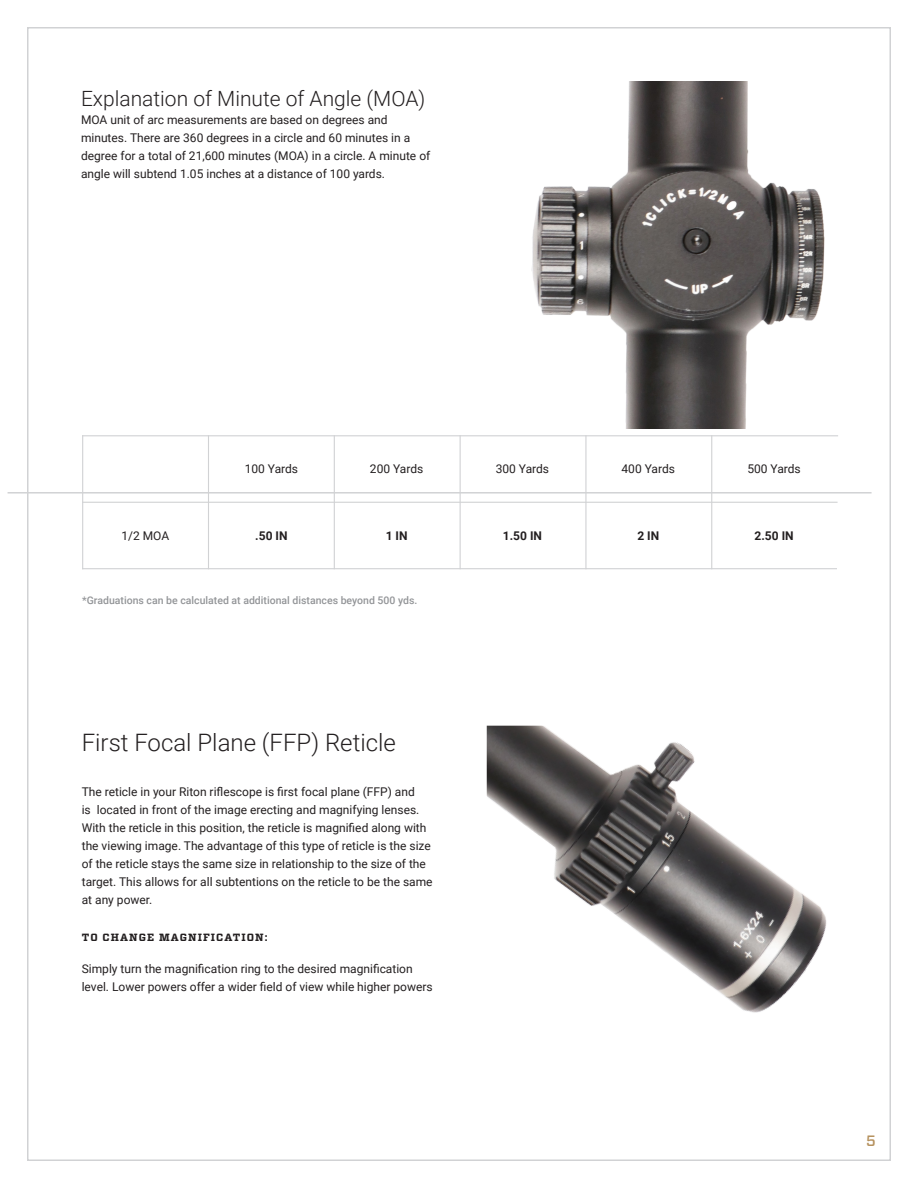
<style>
.page{position:relative;width:918px;height:1188px;background:#fff}
.page>*{position:absolute;margin:0;border:0;box-sizing:border-box;transform-origin:0 0}
._25{font:300 24px "Roboto";color:#231f20}
._25-2{font:300 21px "Roboto";color:#231f20}
.t1{font:500 15px "Vitesse";color:#b6925f}
._125{font:12px/18px "Roboto";color:#231f20}
._25-3{font:12px/18px "Roboto";color:#231f20}
.t2{font:700 12px "Roboto";color:#231f20}
.t3{font:500 10.5px "Roboto";color:#939598}
._125-2{font:700 10.5px "Vitesse";letter-spacing:.1em;color:#231f20}
</style>
<div class="page">
<img style="left:531px;top:81px;width:294px;height:348px">
<hr style="left:82px;top:435px;width:756px;height:1px;background:#d1d2d4">
<hr style="left:82px;top:502px;width:756px;height:1px;background:#d1d2d4">
<hr style="left:82px;top:568px;width:755px;height:1px;background:#d1d2d4">
<hr style="left:208px;top:435px;width:1px;height:134px;background:#d1d2d4">
<hr style="left:82px;top:435px;width:1px;height:134px;background:#d1d2d4">
<hr style="left:334px;top:435px;width:1px;height:134px;background:#d1d2d4">
<hr style="left:460px;top:435px;width:1px;height:134px;background:#d1d2d4">
<hr style="left:585px;top:435px;width:1px;height:134px;background:#d1d2d4">
<hr style="left:711px;top:435px;width:1px;height:134px;background:#d1d2d4">
<hr style="left:8px;top:492px;width:864px;height:2px;background:#d1d2d4">
<img style="left:487px;top:726px;width:340px;height:287px">
<p class="_25-2" style="left:81px;top:84px;width:346px">Explanation of Minute of Angle (MOA)</p>
<p class="_25-3" style="left:81px;top:110px;width:351px">MOA unit of arc measurements are based on degrees and minutes. There are 360 degrees in a circle and 60 minutes in a degree for a total of 21,600 minutes (MOA) in a circle. A minute of angle will subtend 1.05 inches at a distance of 100 yards.</p>
<p class="_125" style="left:245px;top:460px;width:55px">100 Yards</p>
<p class="_125" style="left:370px;top:460px;width:55px">200 Yards</p>
<p class="_125" style="left:496px;top:460px;width:55px">300 Yards</p>
<p class="_125" style="left:622px;top:460px;width:55px">400 Yards</p>
<p class="_125" style="left:747px;top:460px;width:55px">500 Yards</p>
<p class="_125" style="left:121px;top:526px;width:49px">1/2 MOA</p>
<p class="t2" style="left:255px;top:527px;width:34px">.50 IN</p>
<p class="t2" style="left:386px;top:527px;width:23px">1 IN</p>
<p class="t2" style="left:503px;top:527px;width:41px">1.50 IN</p>
<p class="t2" style="left:637px;top:527px;width:23px">2 IN</p>
<p class="t2" style="left:755px;top:527px;width:41px">2.50 IN</p>
<p class="t3" style="left:82px;top:593px;width:337px">*Graduations can be calculated at additional distances beyond 500 yds.</p>
<p class="_25" style="left:82px;top:725px;width:316px">First Focal Plane (FFP) Reticle</p>
<p class="_125" style="left:82px;top:782px;width:352px">The reticle in your Riton riflescope is first focal plane (FFP) and<br>is located in front of the image erecting and magnifying lenses.<br>With the reticle in this position, the reticle is magnified along with the viewing image. The advantage of this type of reticle is the size of the reticle stays the same size in relationship to the size of the target. This allows for all subtentions on the reticle to be the same at any power.</p>
<p class="_125-2" style="left:82px;top:931px;width:187px">TO CHANGE MAGNIFICATION:</p>
<p class="_125" style="left:82px;top:959px;width:352px">Simply turn the magnification ring to the desired magnification level. Lower powers offer a wider field of view while higher powers</p>
<p class="t1" style="left:866px;top:1131px;width:11px">5</p>
</div>
